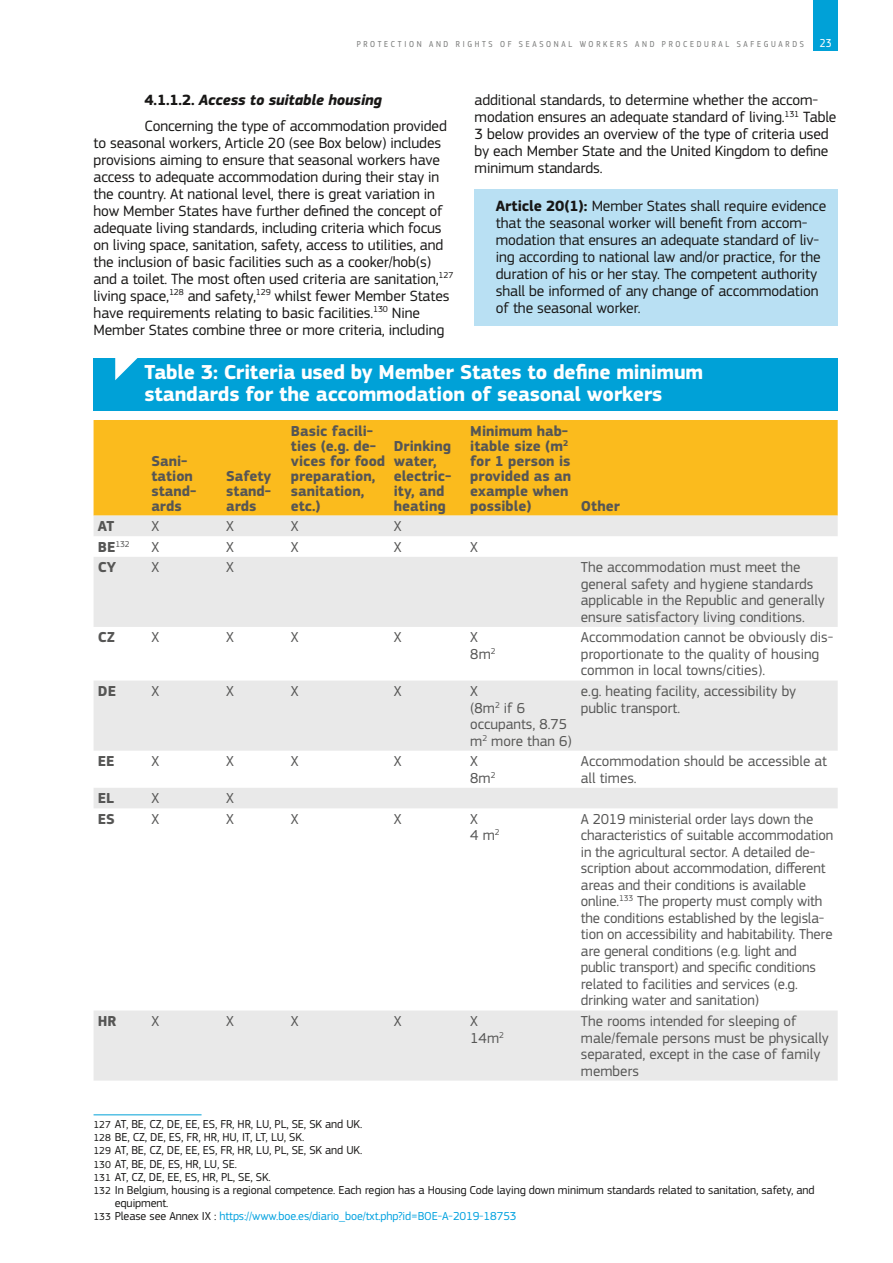
<style>
.page{position:relative;width:893px;height:1263px;background:#fff}
.page>*{position:absolute;margin:0;border:0;box-sizing:border-box;transform-origin:0 0}
.t1{font:700 21px/22.6px "EC Square Sans Pro";letter-spacing:-.01em;color:#fff}
.t2{font:15.45px/17px "EC Square Sans Pro";letter-spacing:-.01em;color:#181716}
.t3{font:15px/16.5px "EC Square Sans Pro";color:#565655}
.t4{font:700 15px/15px "EC Square Sans Pro";color:#565655}
.t5{font:12px "EC Square Sans Pro";letter-spacing:-.01em;color:#181716}
.t6{font:12px "EC Square Sans Pro";letter-spacing:-.01em;color:#00a1df}
.t7{font:12px "EC Square Sans Cond Pro";color:#fff}
.t8{font:9px "EC Square Sans Cond Pro";letter-spacing:.3em;color:#7a7b7a}
.t9{font:8.7px "EC Square Sans Pro";color:#565655}
.s1{font-weight:700}
.s2{font-weight:700;font-style:italic}
.s3{font-weight:700;font-size:15px}
.s4{font-size:10.5px}
.s5{font-size:10.5px;color:#181716}
.s6{color:#181716}
</style>
<div class="page">
<div style="left:814px;top:0;width:24px;height:51px;background:#00a1d7"></div>
<hr style="left:94px;top:1114px;width:108px;height:1px;background:#00a1d7">
<div style="left:475px;top:189px;width:363px;height:137px;background:#b9e0f3"></div>
<div style="left:94px;top:359px;width:744px;height:52px;background:#00a1d7"></div>
<div style="left:94px;top:420px;width:744px;height:96px;background:#fbbb1d"></div>
<svg style="left:94px;top:516px;width:744px;height:564px"></svg>
<svg style="left:115px;top:358px;width:27px;height:22px"></svg>
<p class="t8" style="left:357px;top:39px;width:449px">PROTECTION AND RIGHTS OF SEASONAL WORKERS AND PROCEDURAL SAFEGUARDS</p>
<p class="t7" style="left:820px;top:36px;width:13px">23</p>
<p class="t2" style="left:145px;top:87px;width:304px;line-height:25.5px"><span class="s1">4.1.1.2.</span> <span class="s2">Access to suitable housing<br></span>Concerning the type of accommodation provided</p>
<p class="t2" style="left:94px;top:134px;width:361px">to seasonal workers, Article 20 (see Box below) includes provisions aiming to ensure that seasonal workers have access to adequate accommodation during their stay in the country. At national level, there is great variation in how Member States have further defined the concept of adequate living standards, including criteria which focus on living space, sanitation, safety, access to utilities, and the inclusion of basic facilities such as a cooker/hob(s) and a toilet. The most often used criteria are sanitation,<sup>127 </sup>living space,<sup>128</sup> and safety,<sup>129</sup> whilst fewer Member States have requirements relating to basic facilities.<sup>130</sup> Nine Member States combine three or more criteria, including</p>
<p class="t2" style="left:475px;top:92px;width:363px">additional standards, to determine whether the accom&shy;modation ensures an adequate standard of living.<sup>131</sup> Table 3 below provides an overview of the type of criteria used by each Member State and the United Kingdom to define minimum standards.</p>
<p class="t2" style="left:496px;top:198px;width:332px"><span class="s1">Article 20(1):</span> Member States shall require evidence that the seasonal worker will benefit from accom&shy;modation that ensures an adequate standard of liv&shy;ing according to national law and/or practice, for the duration of his or her stay. The competent authority shall be informed of any change of accommodation of the seasonal worker.</p>
<h1 class="t1" style="left:145px;top:361px;width:560px">Table 3: Criteria used by Member States to define minimum standards for the accommodation of seasonal workers</h1>
<p class="t4" style="left:151px;top:453px;width:46px">Sani&shy;tation stand&shy;ards</p>
<p class="t4" style="left:226px;top:468px;width:47px;text-align:justify">Safety stand&shy;ards</p>
<p class="t4" style="left:291px;top:423px;width:96px">Basic facili&shy;ties (e.g. de&shy;vices for food preparation, sanitation, etc.)</p>
<p class="t4" style="left:394px;top:438px;width:59px">Drinking water, electric&shy;ity, and heating</p>
<p class="t4" style="left:470px;top:423px;width:102px">Minimum hab&shy;itable size (m<sup>2 </sup>for 1 person is provided as an example when possible)</p>
<p class="t4" style="left:581px;top:498px;width:41px">Other</p>
<p class="t4" style="left:98px;top:519px;width:18px">AT</p>
<p class="t3" style="left:151px;top:518px;width:9px">X</p>
<p class="t3" style="left:226px;top:518px;width:9px">X</p>
<p class="t3" style="left:291px;top:518px;width:9px">X</p>
<p class="t3" style="left:394px;top:518px;width:9px">X</p>
<p class="t9" style="left:98px;top:539px;width:33px"><span class="s3">BE</span>132</p>
<p class="t3" style="left:151px;top:539px;width:9px">X</p>
<p class="t3" style="left:226px;top:539px;width:9px">X</p>
<p class="t3" style="left:291px;top:539px;width:9px">X</p>
<p class="t3" style="left:394px;top:539px;width:9px">X</p>
<p class="t3" style="left:470px;top:539px;width:9px">X</p>
<p class="t4" style="left:98px;top:560px;width:20px">CY</p>
<p class="t3" style="left:151px;top:559px;width:9px">X</p>
<p class="t3" style="left:226px;top:559px;width:9px">X</p>
<p class="t3" style="left:581px;top:559px;width:246px">The accommodation must meet the general safety and hygiene standards applicable in the Republic and generally ensure satisfactory living conditions.</p>
<p class="t4" style="left:98px;top:630px;width:19px">CZ</p>
<p class="t3" style="left:151px;top:629px;width:9px">X</p>
<p class="t3" style="left:226px;top:629px;width:9px">X</p>
<p class="t3" style="left:291px;top:629px;width:9px">X</p>
<p class="t3" style="left:394px;top:629px;width:9px">X</p>
<p class="t3" style="left:470px;top:629px;width:27px">X<br>8m<sup>2</sup></p>
<p class="t3" style="left:581px;top:629px;width:254px">Accommodation cannot be obviously dis&shy;proportionate to the quality of housing common in local towns/cities).</p>
<p class="t4" style="left:98px;top:684px;width:20px">DE</p>
<p class="t3" style="left:151px;top:683px;width:9px">X</p>
<p class="t3" style="left:226px;top:683px;width:9px">X</p>
<p class="t3" style="left:291px;top:683px;width:9px">X</p>
<p class="t3" style="left:394px;top:683px;width:9px">X</p>
<p class="t3" style="left:470px;top:683px;width:103px">X<br>(8m<sup>2</sup> if 6 occupants, 8.75 m<sup>2</sup> more than 6)</p>
<p class="t3" style="left:581px;top:683px;width:217px">e.g. heating facility, accessibility by public transport.</p>
<p class="t4" style="left:98px;top:754px;width:18px">EE</p>
<p class="t3" style="left:151px;top:753px;width:9px">X</p>
<p class="t3" style="left:226px;top:753px;width:9px">X</p>
<p class="t3" style="left:291px;top:753px;width:9px">X</p>
<p class="t3" style="left:394px;top:753px;width:9px">X</p>
<p class="t3" style="left:470px;top:753px;width:27px">X<br>8m<sup>2</sup></p>
<p class="t3" style="left:581px;top:753px;width:248px">Accommodation should be accessible at all times.</p>
<p class="t4" style="left:98px;top:791px;width:18px">EL</p>
<p class="t3" style="left:151px;top:790px;width:9px">X</p>
<p class="t3" style="left:226px;top:790px;width:9px">X</p>
<p class="t4" style="left:98px;top:812px;width:19px">ES</p>
<p class="t3" style="left:151px;top:811px;width:9px">X</p>
<p class="t3" style="left:226px;top:811px;width:9px">X</p>
<p class="t3" style="left:291px;top:811px;width:9px">X</p>
<p class="t3" style="left:394px;top:811px;width:9px">X</p>
<p class="t3" style="left:470px;top:811px;width:31px">X<br>4 m<sup>2</sup></p>
<p class="t3" style="left:581px;top:811px;width:254px">A 2019 ministerial order lays down the characteristics of suitable accommodation in the agricultural sector. A detailed de&shy;scription about accommodation, different areas and their conditions is available online.<sup>133</sup> The property must comply with the conditions established by the legisla&shy;tion on accessibility and habitability. There are general conditions (e.g. light and public transport) and specific conditions related to facilities and services (e.g. drinking water and sanitation)</p>
<p class="t4" style="left:98px;top:1014px;width:20px">HR</p>
<p class="t3" style="left:151px;top:1013px;width:9px">X</p>
<p class="t3" style="left:226px;top:1013px;width:9px">X</p>
<p class="t3" style="left:291px;top:1013px;width:9px">X</p>
<p class="t3" style="left:394px;top:1013px;width:9px">X</p>
<p class="t3" style="left:470px;top:1013px;width:35px">X<br>14m<sup>2</sup></p>
<p class="t3" style="left:581px;top:1013px;width:250px">The rooms intended for sleeping of male/female persons must be physically separated, except in the case of family members</p>
<p class="t5" style="left:94px;top:1117px;width:270px"><span class="s4">127</span> AT, BE, CZ, DE, EE, ES, FR, HR, LU, PL, SE, SK and UK.</p>
<p class="t5" style="left:94px;top:1130px;width:212px"><span class="s4">128</span> BE, CZ, DE, ES, FR, HR, HU, IT, LT, LU, SK.</p>
<p class="t5" style="left:94px;top:1143px;width:270px"><span class="s4">129</span> AT, BE, CZ, DE, EE, ES, FR, HR, LU, PL, SE, SK and UK.</p>
<p class="t5" style="left:94px;top:1157px;width:145px"><span class="s4">130</span> AT, BE, DE, ES, HR, LU, SE.</p>
<p class="t5" style="left:94px;top:1170px;width:179px"><span class="s4">131</span> AT, CZ, DE, EE, ES, HR, PL, SE, SK.</p>
<p class="t5" style="left:94px;top:1183px;width:722px"><span class="s4">132</span> In Belgium, housing is a regional competence. Each region has a Housing Code laying down minimum standards related to sanitation, safety, and</p>
<p class="t5" style="left:115px;top:1196px;width:55px">equipment.</p>
<p class="t6" style="left:94px;top:1209px;width:425px"><span class="s5">133</span> <span class="s6">Please see Annex IX :</span> https://www.boe.es/diario_boe/txt.php?id=BOE-A-2019-18753</p>
</div>
